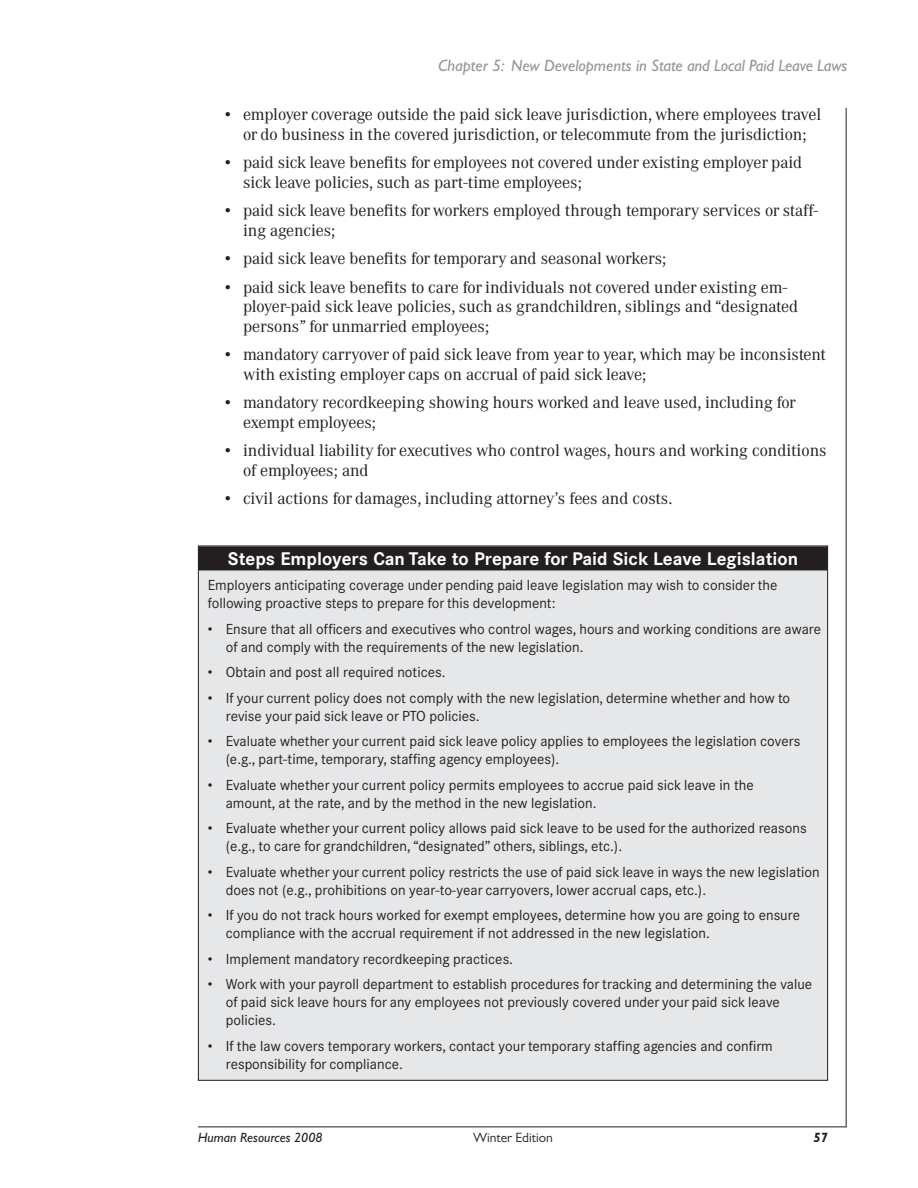
<style>
.page{position:relative;width:918px;height:1188px;background:#fff}
.page>*{position:absolute;margin:0;border:0;box-sizing:border-box;transform-origin:0 0}
.t1{font:700 18px "Corporate SBQ";color:#fff}
.t2{font:16.5px/19.5px "Corporate ABQ";color:#231f20}
.t3{font:italic 16.5px "Gill Sans";letter-spacing:-.01em;color:#939598}
.t4{font:500 16.5px/28.5px "Corporate ABQ";color:#231f20}
.t5{font:14.25px/18px "Corporate SBQ";color:#231f20}
.t6{font:italic 13.5px "Gill Sans";color:#231f20}
.t7{font:13.5px "Gill Sans";color:#231f20}
.t8{font:italic 700 13.5px "Gill Sans";color:#231f20}
</style>
<div class="page">
<hr style="left:846px;top:108px;width:1px;height:1019px;background:#231f20">
<hr style="left:198px;top:1126px;width:649px;height:1px;background:#231f20">
<div style="left:198px;top:546px;width:630px;height:534px;background:#e6e7e9"></div>
<div style="left:198px;top:546px;width:630px;height:24px;background:#231f20"></div>
<p class="t3" style="left:438px;top:56px;width:411px">Chapter 5: New Developments in State and Local Paid Leave Laws</p>
<p class="t4" style="left:225px;top:100px;width:7px">•</p>
<p class="t4" style="left:225px;top:148px;width:7px">•</p>
<p class="t4" style="left:225px;top:196px;width:7px">•</p>
<p class="t4" style="left:225px;top:244px;width:7px">• •</p>
<p class="t4" style="left:225px;top:340px;width:7px">•</p>
<p class="t4" style="left:225px;top:388px;width:7px">•</p>
<p class="t4" style="left:225px;top:436px;width:7px">•</p>
<p class="t4" style="left:225px;top:484px;width:7px">•</p>
<p class="t2" style="left:243px;top:105px;width:580px">employer coverage outside the paid sick leave jurisdiction, where employees travel or do business in the covered jurisdiction, or telecommute from the jurisdiction;</p>
<p class="t2" style="left:243px;top:153px;width:560px">paid sick leave benefits for employees not covered under existing employer paid sick leave policies, such as part-time employees;</p>
<p class="t2" style="left:243px;top:201px;width:577px">paid sick leave benefits for workers employed through temporary services or staff&shy;ing agencies;</p>
<p class="t2" style="left:243px;top:245px;width:546px;line-height:28.5px">paid sick leave benefits for temporary and seasonal workers;<br>paid sick leave benefits to care for individuals not covered under existing em-</p>
<p class="t2" style="left:243px;top:297px;width:556px">ployer-paid sick leave policies, such as grandchildren, siblings and “designated persons” for unmarried employees;</p>
<p class="t2" style="left:243px;top:345px;width:585px">mandatory carryover of paid sick leave from year to year, which may be inconsistent with existing employer caps on accrual of paid sick leave;</p>
<p class="t2" style="left:243px;top:393px;width:554px">mandatory recordkeeping showing hours worked and leave used, including for exempt employees;</p>
<p class="t2" style="left:243px;top:441px;width:585px">individual liability for executives who control wages, hours and working conditions of employees; and</p>
<p class="t2" style="left:243px;top:489px;width:431px">civil actions for damages, including attorney’s fees and costs.</p>
<p class="t1" style="left:228px;top:547px;width:572px">Steps Employers Can Take to Prepare for Paid Sick Leave Legislation</p>
<p class="t5" style="left:208px;top:576px;width:571px">Employers anticipating coverage under pending paid leave legislation may wish to consider the following proactive steps to prepare for this development:</p>
<p class="t5" style="left:226px;top:620px;width:597px;text-indent:-18px">• Ensure that all officers and executives who control wages, hours and working conditions are aware of and comply with the requirements of the new legislation.</p>
<p class="t5" style="left:208px;top:663px;width:239px">• Obtain and post all required notices.</p>
<p class="t5" style="left:226px;top:689px;width:566px;text-indent:-18px">• If your current policy does not comply with the new legislation, determine whether and how to revise your paid sick leave or PTO policies.</p>
<p class="t5" style="left:226px;top:732px;width:576px;text-indent:-18px">• Evaluate whether your current paid sick leave policy applies to employees the legislation covers (e.g., part-time, temporary, staffing agency employees).</p>
<p class="t5" style="left:226px;top:776px;width:529px;text-indent:-18px">• Evaluate whether your current policy permits employees to accrue paid sick leave in the amount, at the rate, and by the method in the new legislation.</p>
<p class="t5" style="left:226px;top:819px;width:582px;text-indent:-18px">• Evaluate whether your current policy allows paid sick leave to be used for the authorized reasons (e.g., to care for grandchildren, “designated” others, siblings, etc.).</p>
<p class="t5" style="left:226px;top:863px;width:595px;text-indent:-18px">• Evaluate whether your current policy restricts the use of paid sick leave in ways the new legislation does not (e.g., prohibitions on year-to-year carryovers, lower accrual caps, etc.).</p>
<p class="t5" style="left:226px;top:906px;width:576px;text-indent:-18px">• If you do not track hours worked for exempt employees, determine how you are going to ensure compliance with the accrual requirement if not addressed in the new legislation.</p>
<p class="t5" style="left:208px;top:950px;width:307px">• Implement mandatory recordkeeping practices.</p>
<p class="t5" style="left:226px;top:975px;width:588px;text-indent:-18px">• Work with your payroll department to establish procedures for tracking and determining the value of paid sick leave hours for any employees not previously covered under your paid sick leave policies.</p>
<p class="t5" style="left:226px;top:1037px;width:549px;text-indent:-18px">• If the law covers temporary workers, contact your temporary staffing agencies and confirm responsibility for compliance.</p>
<p class="t6" style="left:198px;top:1129px;width:126px">Human Resources 2008</p>
<p class="t7" style="left:473px;top:1129px;width:81px">Winter Edition</p>
<p class="t8" style="left:814px;top:1129px;width:16px">57</p>
</div>
